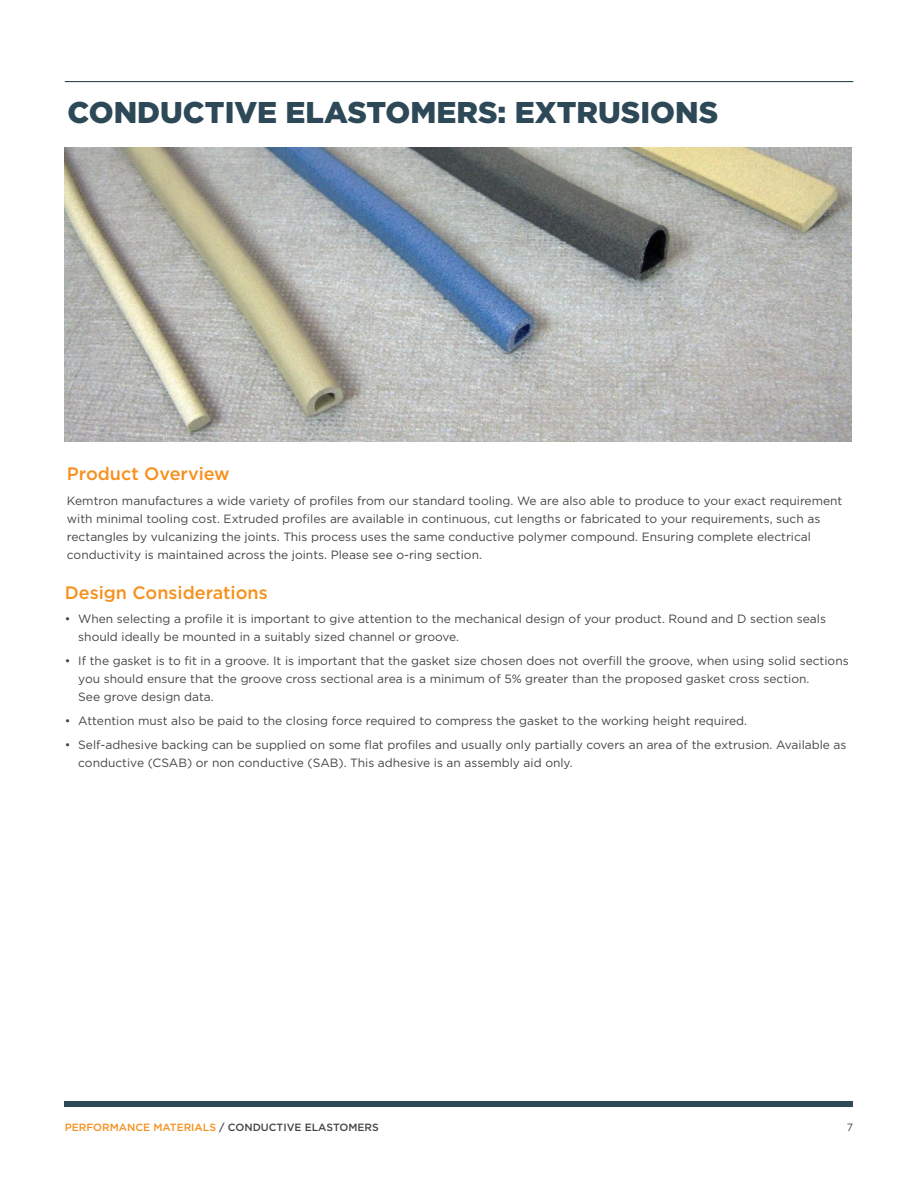
<style>
.page{position:relative;width:918px;height:1188px;background:#fff}
.page>*{position:absolute;margin:0;border:0;box-sizing:border-box;transform-origin:0 0}
.t1{font:900 30px "Gotham";color:#2d4856}
.t2{font:500 18px "Gotham";color:#f7901d}
.t3{font:12px/18px "Gotham";color:#454547}
.t4{font:500 10.5px "Gotham";color:#454547}
.t5{font:10.5px "Gotham";color:#454547}
.s1{color:#f7901d}
</style>
<div class="page">
<hr style="left:65px;top:81px;width:788px;height:1px;background:#2d4856">
<div style="left:65px;top:1101px;width:788px;height:6px;background:#2d4856"></div>
<img style="left:64px;top:147px;width:787px;height:295px">
<h1 class="t1" style="left:68px;top:92px;width:652px">CONDUCTIVE ELASTOMERS: EXTRUSIONS</h1>
<h2 class="t2" style="left:67px;top:462px;width:164px">Product Overview</h2>
<p class="t3" style="left:67px;top:491px;width:777px">Kemtron manufactures a wide variety of profiles from our standard tooling. We are also able to produce to your exact requirement with minimal tooling cost. Extruded profiles are available in continuous, cut lengths or fabricated to your requirements, such as rectangles by vulcanizing the joints. This process uses the same conductive polymer compound. Ensuring complete electrical conductivity is maintained across the joints. Please see o-ring section.</p>
<h2 class="t2" style="left:65px;top:580px;width:204px">Design Considerations</h2>
<p class="t3" style="left:78px;top:610px;width:749px;text-indent:-14px">• When selecting a profile it is important to give attention to the mechanical design of your product. Round and D section seals should ideally be mounted in a suitably sized channel or groove.</p>
<p class="t3" style="left:78px;top:652px;width:772px;text-indent:-14px">• If the gasket is to fit in a groove. It is important that the gasket size chosen does not overfill the groove, when using solid sections you should ensure that the groove cross sectional area is a minimum of 5% greater than the proposed gasket cross section.<br>See grove design data.</p>
<p class="t3" style="left:65px;top:712px;width:684px">• Attention must also be paid to the closing force required to compress the gasket to the working height required.</p>
<p class="t3" style="left:78px;top:736px;width:770px;text-indent:-14px">• Self-adhesive backing can be supplied on some flat profiles and usually only partially covers an area of the extrusion. Available as conductive (CSAB) or non conductive (SAB). This adhesive is an assembly aid only.</p>
<p class="t4" style="left:65px;top:1120px;width:316px"><span class="s1">PERFORMANCE MATERIALS</span> / CONDUCTIVE ELASTOMERS</p>
<p class="t5" style="left:847px;top:1121px;width:8px">7</p>
</div>
